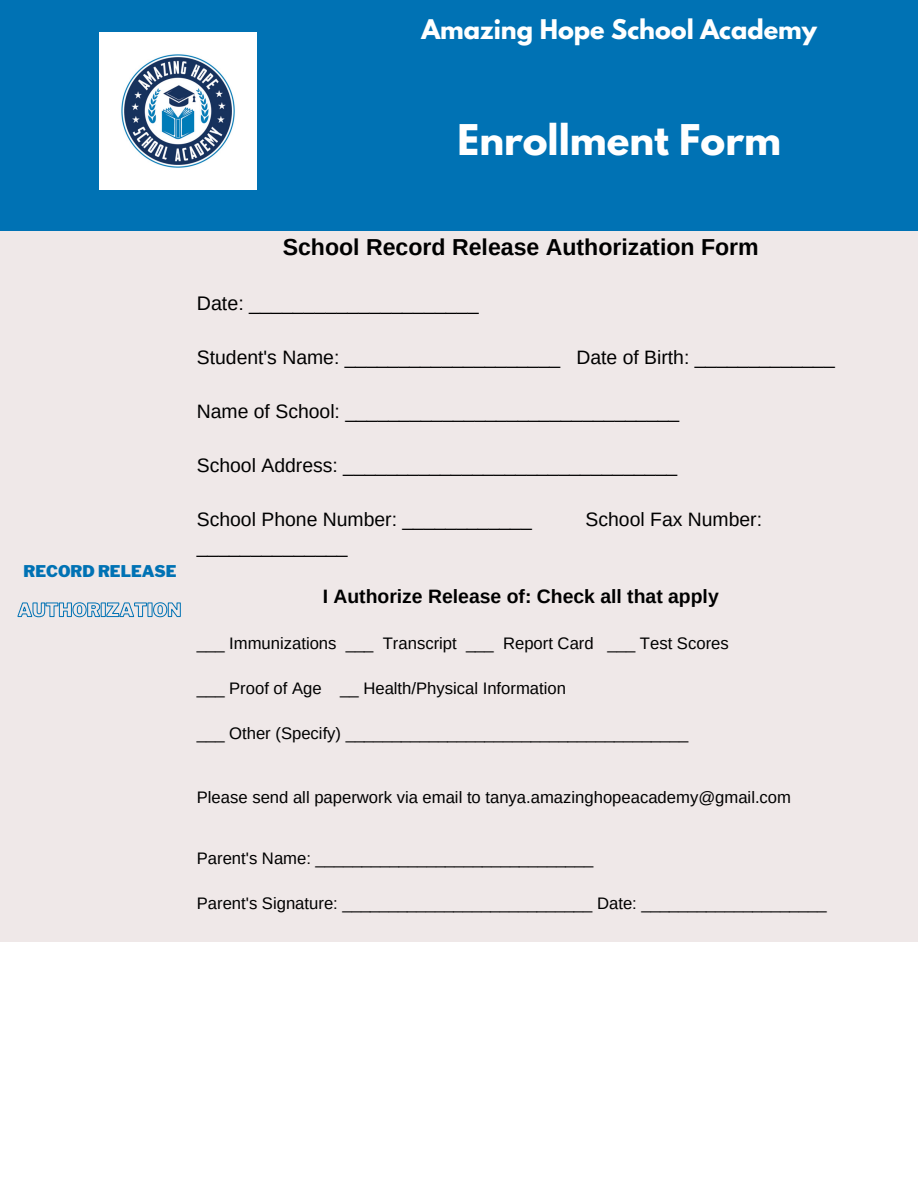
<style>
.page{position:relative;width:918px;height:1188px;background:#fff}
.page>*{position:absolute;margin:0;border:0;box-sizing:border-box;transform-origin:0 0}
.t1{font:700 37.5px "League Spartan";color:#fff}
.t2{font:700 24px "League Spartan";color:#fff}
.t3{font:700 23.1px "Arimo";color:#000}
.t4{font:19.65px "Arimo";color:#000}
.t5{font:19.35px "Arimo";color:#000}
.t6{font:700 19.35px "Arimo";color:#000}
.t7{font:16.65px "Arimo";color:#000}
.t8{font:900 16.05px "Libre Franklin";color:#0072b4}
</style>
<div class="page">
<div style="left:0;top:179px;width:918px;height:763px;background:#efe8e8"></div>
<div style="left:0;top:0;width:918px;height:231px;background:#0072b4"></div>
<img style="left:99px;top:32px;width:158px;height:158px">
<svg style="left:17px;top:602px;width:164px;height:16px"></svg>
<h2 class="t2" style="left:421px;top:17px;width:397px">Amazing Hope School Academy</h2>
<h1 class="t1" style="left:458px;top:121px;width:325px">Enrollment Form</h1>
<p class="t8" style="left:24px;top:562px;width:154px">RECORD RELEASE</p>
<h3 class="t3" style="left:283px;top:234px;width:478px">School Record Release Authorization Form</h3>
<p class="t4" style="left:197px;top:293px;width:283px">Date: _____________________</p>
<p class="t5" style="left:197px;top:347px;width:640px">Student's Name: ____________________ Date of Birth: _____________</p>
<p class="t5" style="left:197px;top:401px;width:484px">Name of School: _______________________________</p>
<p class="t5" style="left:197px;top:455px;width:482px">School Address: _______________________________</p>
<p class="t5" style="left:197px;top:509px;width:336px">School Phone Number: ____________</p>
<p class="t5" style="left:586px;top:509px;width:178px">School Fax Number:</p>
<p class="t5" style="left:197px;top:536px;width:152px">______________</p>
<p class="t6" style="left:323px;top:585px;width:398px">I Authorize Release of: Check all that apply</p>
<p class="t7" style="left:197px;top:634px;width:533px">___ Immunizations ___ Transcript ___ Report Card ___ Test Scores</p>
<p class="t7" style="left:197px;top:679px;width:371px">___ Proof of Age __ Health/Physical Information</p>
<p class="t7" style="left:197px;top:724px;width:493px">___ Other (Specify) _____________________________________</p>
<p class="t7" style="left:197px;top:788px;width:596px">Please send all paperwork via email to tanya.amazinghopeacademy@gmail.com</p>
<p class="t7" style="left:197px;top:849px;width:398px">Parent's Name: ______________________________</p>
<p class="t7" style="left:197px;top:894px;width:631px">Parent's Signature: ___________________________ Date: ____________________</p>
</div>
